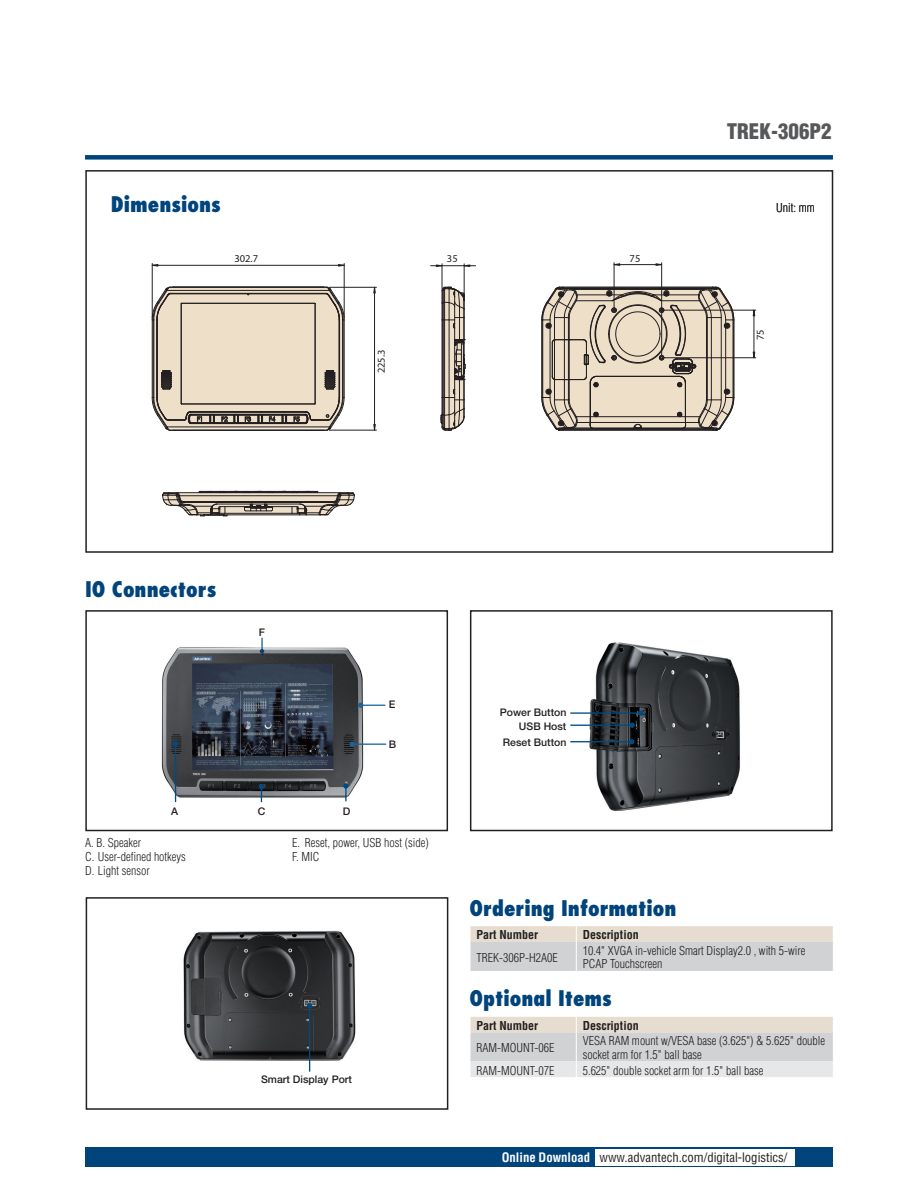
<style>
.page{position:relative;width:918px;height:1188px;background:#fff}
.page>*{position:absolute;margin:0;border:0;box-sizing:border-box;transform-origin:0 0}
.t1{font:800 condensed 21px "Futura";color:#00447b}
.t2{font:900 condensed 21px "Helvetica";color:#57585a}
.t3{font:condensed 12.75px "Helvetica";color:#231f20}
.t4{font:300 condensed 12px/14.2px "Helvetica";color:#231f20}
.t5{font:700 condensed 12px "Helvetica";color:#231f20}
.t6{font:500 10.5px/16px "Helvetica Neue";color:#231f20;text-align:right}
.t7{font:10.5px "Myriad Pro";color:#231f20}
.s1{font-weight:700;color:#fff}
</style>
<div class="page">
<div style="left:85px;top:155px;width:748px;height:5px;background:#00447b"></div>
<div style="left:85px;top:1147px;width:748px;height:20px;background:#00447b"></div>
<div style="left:595px;top:1149px;width:200px;height:16px;background:#fff"></div>
<div style="left:85px;top:170px;width:748px;height:383px;border:2px solid #231f20"></div>
<svg style="left:151px;top:286px;width:194px;height:145px;background:#cdc1af"></svg>
<svg style="left:541px;top:286px;width:194px;height:145px;background:#c4b8a8"></svg>
<svg style="left:162px;top:490px;width:193px;height:26px;background:#a39b91"></svg>
<hr style="left:614px;top:263px;width:1px;height:45px;background:#231f20">
<hr style="left:661px;top:263px;width:1px;height:93px;background:#231f20">
<hr style="left:614px;top:264px;width:48px;height:1px;background:#231f20">
<hr style="left:664px;top:310px;width:92px;height:1px;background:#231f20">
<hr style="left:664px;top:357px;width:92px;height:1px;background:#231f20">
<hr style="left:754px;top:310px;width:1px;height:48px;background:#231f20">
<svg style="left:613px;top:263px;width:8px;height:3px"></svg>
<svg style="left:655px;top:263px;width:8px;height:3px"></svg>
<svg style="left:752px;top:309px;width:4px;height:8px"></svg>
<svg style="left:752px;top:351px;width:4px;height:8px"></svg>
<hr style="left:152px;top:263px;width:1px;height:55px;background:#231f20">
<hr style="left:344px;top:263px;width:1px;height:55px;background:#231f20">
<hr style="left:152px;top:265px;width:192px;height:1px;background:#231f20">
<hr style="left:329px;top:287px;width:47px;height:1px;background:#231f20">
<hr style="left:329px;top:430px;width:47px;height:1px;background:#231f20">
<hr style="left:374px;top:287px;width:1px;height:143px;background:#231f20">
<svg style="left:151px;top:264px;width:8px;height:3px"></svg>
<svg style="left:338px;top:264px;width:7px;height:3px"></svg>
<svg style="left:373px;top:286px;width:3px;height:8px"></svg>
<svg style="left:373px;top:424px;width:3px;height:7px"></svg>
<svg style="left:431px;top:264px;width:45px;height:167px"></svg>
<div style="left:470px;top:610px;width:363px;height:221px;border:1px solid #231f20"></div>
<img style="left:578px;top:642px;width:162px;height:169px">
<div style="left:86px;top:897px;width:362px;height:213px;border:1px solid #231f20"></div>
<img style="left:183px;top:930px;width:173px;height:133px">
<div style="left:85px;top:610px;width:363px;height:221px;border:1px solid #231f20"></div>
<img style="left:161px;top:647px;width:208px;height:155px">
<svg style="left:470px;top:926px;width:363px;height:45px;background:#d8d6d2"></svg>
<svg style="left:470px;top:1017px;width:363px;height:60px;background:#dcdad8"></svg>
<hr style="left:175px;top:744px;width:1px;height:58px;background:#004b84">
<svg style="left:173px;top:741px;width:5px;height:5px"></svg>
<svg style="left:259px;top:784px;width:5px;height:18px"></svg>
<svg style="left:343px;top:783px;width:5px;height:18px"></svg>
<hr style="left:352px;top:744px;width:34px;height:1px;background:#1c6299">
<svg style="left:350px;top:742px;width:5px;height:5px"></svg>
<svg style="left:358px;top:703px;width:27px;height:5px"></svg>
<hr style="left:570px;top:725px;width:62px;height:1px;background:#004b84">
<svg style="left:630px;top:723px;width:5px;height:5px"></svg>
<hr style="left:570px;top:741px;width:62px;height:1px;background:#004b84">
<svg style="left:629px;top:739px;width:5px;height:5px"></svg>
<hr style="left:570px;top:712px;width:71px;height:2px;background:#004b84">
<svg style="left:638px;top:710px;width:5px;height:6px"></svg>
<hr style="left:309px;top:1006px;width:1px;height:66px;background:#004b84">
<svg style="left:307px;top:1003px;width:5px;height:5px"></svg>
<svg style="left:260px;top:638px;width:4px;height:16px"></svg>
<h1 class="t2" style="left:727px;top:119px;width:107px">TREK-306P2</h1>
<h1 class="t1" style="left:111px;top:191px;width:111px">Dimensions</h1>
<p class="t4" style="left:776px;top:201px;width:40px">Unit: mm</p>
<p class="t7" style="left:234px;top:252px;width:25px">302.7</p>
<p class="t7" style="left:447px;top:252px;width:12px">35</p>
<p class="t7" style="left:630px;top:252px;width:12px">75</p>
<p class="t7" style="left:375px;top:373px;width:25px;rotate:-90deg">225.3</p>
<h1 class="t1" style="left:85px;top:576px;width:133px">IO Connectors</h1>
<p class="t6" style="left:259px;top:625px;width:8px">F</p>
<p class="t6" style="left:171px;top:803px;width:9px">A</p>
<p class="t6" style="left:258px;top:803px;width:9px">C</p>
<p class="t6" style="left:343px;top:803px;width:9px">D</p>
<p class="t6" style="left:389px;top:696px;width:8px">E</p>
<p class="t6" style="left:389px;top:736px;width:9px">B</p>
<p class="t4" style="left:85px;top:835px;width:102px">A. B. Speaker<br>C. User-defined hotkeys<br>D. Light sensor</p>
<p class="t4" style="left:292px;top:835px;width:138px">E. Reset, power, USB host (side)<br>F. MIC</p>
<p class="t6" style="left:500px;top:704px;width:68px">Power Button</p>
<p class="t6" style="left:503px;top:718px;width:65px">USB Host<br>Reset Button</p>
<p class="t7" style="left:754px;top:340px;width:12px;rotate:-90deg">75</p>
<p class="t6" style="left:261px;top:1072px;width:93px">Smart Display Port</p>
<h1 class="t1" style="left:470px;top:895px;width:208px">Ordering Information</h1>
<p class="t5" style="left:476px;top:928px;width:63px">Part Number</p>
<p class="t5" style="left:583px;top:928px;width:57px">Description</p>
<p class="t4" style="left:476px;top:950px;width:83px">TREK-306P-H2A0E</p>
<p class="t4" style="left:583px;top:944px;width:224px;line-height:13.5px">10.4" XVGA in-vehicle Smart Display2.0 , with 5-wire<br>PCAP Touchscreen</p>
<h1 class="t1" style="left:470px;top:985px;width:144px">Optional Items</h1>
<p class="t5" style="left:476px;top:1018px;width:63px">Part Number</p>
<p class="t5" style="left:583px;top:1018px;width:57px">Description</p>
<p class="t4" style="left:476px;top:1041px;width:79px">RAM-MOUNT-06E</p>
<p class="t4" style="left:583px;top:1034px;width:244px;line-height:13.5px">VESA RAM mount w/VESA base (3.625") &amp; 5.625" double socket arm for 1.5" ball base</p>
<p class="t4" style="left:476px;top:1063px;width:79px">RAM-MOUNT-07E</p>
<p class="t4" style="left:583px;top:1063px;width:182px">5.625" double socket arm for 1.5" ball base</p>
<p class="t3" style="left:502px;top:1150px;width:287px"><span class="s1">Online Download</span> www.advantech.com/digital-logistics/</p>
</div>
